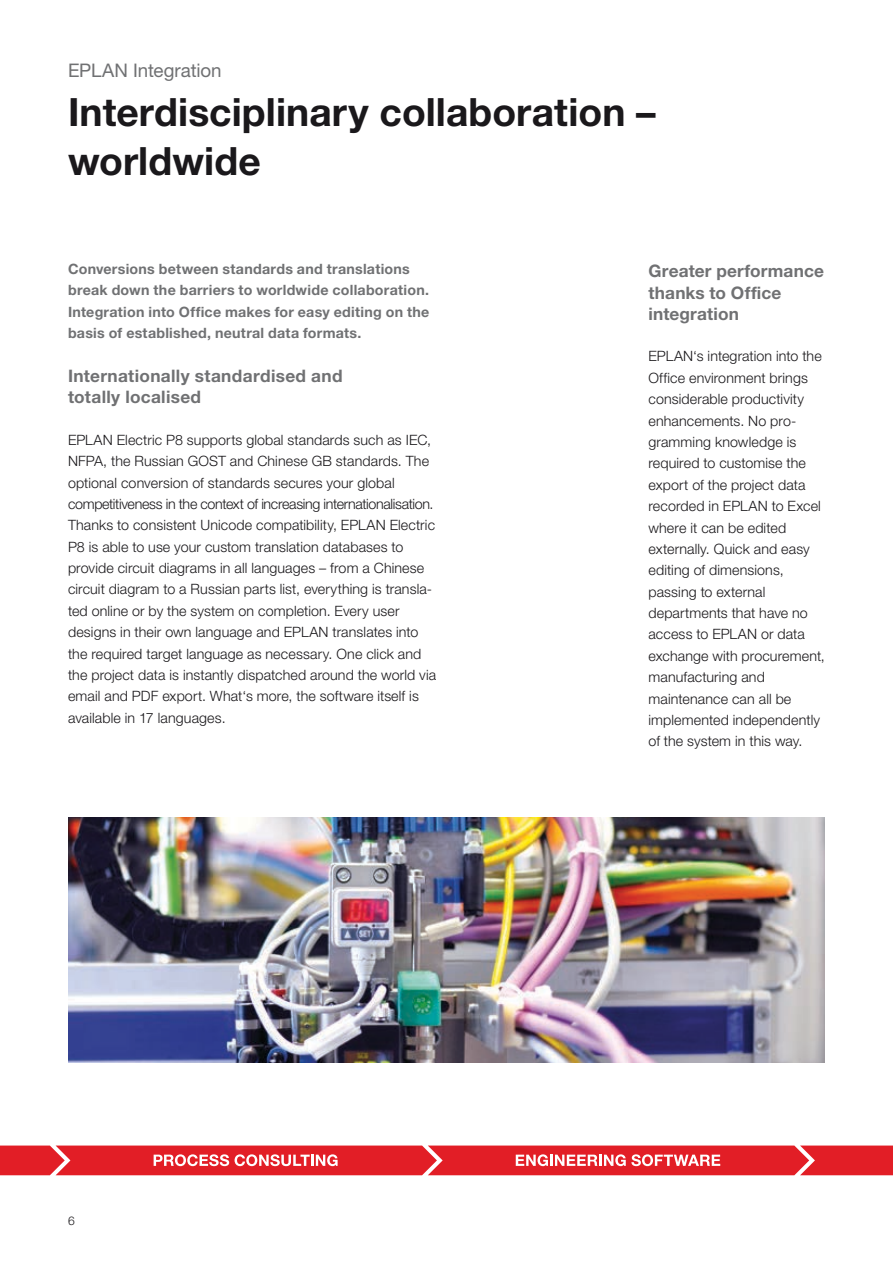
<style>
.page{position:relative;width:893px;height:1263px;background:#fff}
.page>*{position:absolute;margin:0;border:0;box-sizing:border-box;transform-origin:0 0}
.t1{font:700 39px/48.8px "Helvetica Neue LT Std";color:#1a181b}
.t2{font:18.75px "Helvetica Neue LT Std";letter-spacing:-.005em;color:#707173}
.t3{font:700 17.25px/21.3px "Helvetica Neue LT Std";letter-spacing:.015em;color:#707173}
.t4{font:300 14.25px/21.3px "Helvetica Neue LT Std";letter-spacing:.01em;color:#1a181b}
.t5{font:700 14.25px/21.3px "Helvetica Neue LT Std";letter-spacing:.015em;color:#707173}
.t6{font:300 12px "Helvetica Neue LT Std";color:#1a181b}
</style>
<div class="page">
<svg style="left:0;top:1145px;width:893px;height:30px;background:#e5383f"></svg>
<img style="left:68px;top:817px;width:757px;height:245px">
<h2 class="t2" style="left:68px;top:59px;width:155px">EPLAN Integration</h2>
<h1 class="t1" style="left:68px;top:87px;width:589px">Interdisciplinary collaboration – worldwide</h1>
<p class="t5" style="left:68px;top:258px;width:363px">Conversions between standards and translations break down the barriers to worldwide collaboration.<br>Integration into Office makes for easy editing on the basis of established, neutral data formats.</p>
<p class="t3" style="left:68px;top:365px;width:276px">Internationally standardised and totally localised</p>
<p class="t4" style="left:68px;top:429px;width:370px">EPLAN Electric P8 supports global standards such as IEC, NFPA, the Russian GOST and Chinese GB standards. The optional conversion of standards secures your global competitiveness in the context of increasing internationalisation.<br>Thanks to consistent Unicode compatibility, EPLAN Electric P8 is able to use your custom translation databases to provide circuit diagrams in all languages – from a Chinese circuit diagram to a Russian parts list, everything is transla&shy;ted online or by the system on completion. Every user designs in their own language and EPLAN translates into the required target language as necessary. One click and the project data is instantly dispatched around the world via email and PDF export. What‘s more, the software itself is available in 17 languages.</p>
<p class="t6" style="left:68px;top:1213px;width:8px">6</p>
<p class="t3" style="left:648px;top:260px;width:177px">Greater performance thanks to Office integration</p>
<p class="t4" style="left:648px;top:345px;width:178px">EPLAN‘s integration into the<br>Office environment brings considerable productivity enhancements. No pro&shy;gramming knowledge is required to customise the export of the project data recorded in EPLAN to Excel where it can be edited externally. Quick and easy editing of dimensions, passing to external departments that have no access to EPLAN or data exchange with procurement, manufacturing and maintenance can all be implemented independently of the system in this way.</p>
</div>
